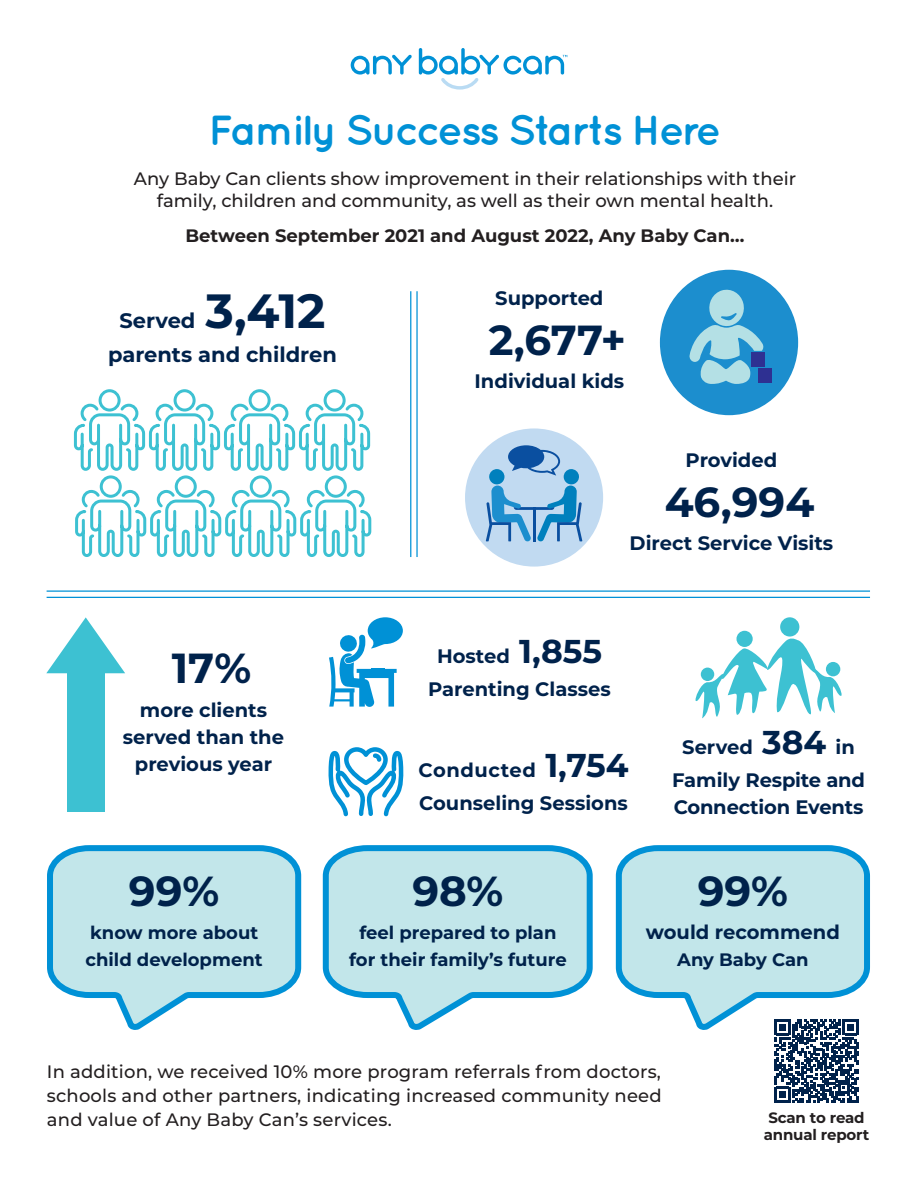
<style>
.page{position:relative;width:918px;height:1188px;background:#fff}
.page>*{position:absolute;margin:0;border:0;box-sizing:border-box;transform-origin:0 0}
.t1{font:700 48px "Montserrat";color:#00224b}
.t2{font:700 42px "Montserrat";color:#00224b}
.t3{font:700 42px "Quicksand";letter-spacing:-.05em;color:#0091d6}
.t4{font:700 21px "Montserrat";color:#00224b}
.t5{font:700 19.5px/33px "Montserrat";color:#00224b;text-align:center}
.t6{font:500 18px/24px "Montserrat";color:#231f20;text-align:center}
.t7{font:700 18px/27px "Montserrat";color:#00224b}
.t8{font:700 18px "Montserrat";color:#231f20}
.t9{font:700 15px/16.5px "Montserrat";letter-spacing:-.01em;color:#231f20;text-align:center}
.s1{font-size:33px}
</style>
<div class="page">
<hr style="left:47px;top:590px;width:823px;height:2px;background:#0091d6">
<hr style="left:47px;top:597px;width:823px;height:1px;background:#0091d6">
<svg style="left:73px;top:389px;width:299px;height:168px"></svg>
<div style="left:660px;top:270px;width:138px;height:145px;background:#1c8ece;border-radius:50%"></div>
<div style="left:758px;top:368px;width:14px;height:15px;background:#2e3092"></div>
<div style="left:751px;top:352px;width:14px;height:14px;background:#2e3092"></div>
<svg style="left:689px;top:289px;width:75px;height:95px"></svg>
<div style="left:465px;top:428px;width:138px;height:139px;background:#c1daf1;border-radius:50%"></div>
<svg style="left:486px;top:445px;width:96px;height:97px"></svg>
<hr style="left:410px;top:291px;width:1px;height:266px;background:#0091d6">
<hr style="left:416px;top:291px;width:2px;height:266px;background:#0091d6">
<div style="left:67px;top:655px;width:37px;height:157px;background:#3dc1d2"></div>
<svg style="left:46px;top:617px;width:79px;height:56px"></svg>
<svg style="left:322px;top:845px;width:271px;height:183px"></svg>
<svg style="left:47px;top:845px;width:255px;height:183px"></svg>
<svg style="left:615px;top:845px;width:255px;height:183px"></svg>
<svg style="left:329px;top:617px;width:74px;height:90px"></svg>
<svg style="left:328px;top:747px;width:76px;height:70px"></svg>
<div style="left:780px;top:617px;width:19px;height:20px;background:#3dc1d2;border-radius:50%"></div>
<div style="left:736px;top:631px;width:17px;height:16px;background:#3dc1d2;border-radius:50%"></div>
<svg style="left:695px;top:637px;width:147px;height:81px"></svg>
<div style="left:701px;top:668px;width:13px;height:13px;background:#3dc1d2;border-radius:50%"></div>
<svg style="left:775px;top:1019px;width:84px;height:84px"></svg>
<svg style="left:351px;top:48px;width:216px;height:42px"></svg>
<h2 class="t3" style="left:209px;top:105px;width:514px">Family Success Starts Here</h2>
<p class="t6" style="left:134px;top:167px;width:664px;line-height:21.6px">Any Baby Can clients show improvement in their relationships with their family, children and community, as well as their own mental health.</p>
<p class="t8" style="left:185px;top:222px;width:561px">Between September 2021 and August 2022, Any Baby Can…</p>
<h1 class="t1" style="left:206px;top:276px;width:121px">3,412</h1>
<p class="t4" style="left:108px;top:340px;width:230px">parents and children</p>
<p class="t4" style="left:119px;top:305px;width:78px">Served</p>
<p class="t5" style="left:495px;top:280px;width:110px">Supported</p>
<h2 class="t2" style="left:489px;top:310px;width:139px">2,677+</h2>
<p class="t5" style="left:475px;top:364px;width:151px">Individual kids</p>
<p class="t5" style="left:686px;top:442px;width:93px">Provided</p>
<h2 class="t2" style="left:665px;top:472px;width:151px">46,994</h2>
<p class="t5" style="left:630px;top:526px;width:205px">Direct Service Visits</p>
<h2 class="t2" style="left:172px;top:638px;width:81px">17%</h2>
<p class="t5" style="left:123px;top:696px;width:163px;line-height:27px">more clients served than the previous year</p>
<h2 class="t2" style="left:129px;top:861px;width:92px">99%</h2>
<p class="t7" style="left:86px;top:919px;width:179px">know more about child development</p>
<p class="t5" style="left:428px;top:639px;width:184px">Hosted <span class="s1">1,855<br></span>Parenting Classes</p>
<p class="t5" style="left:419px;top:752px;width:212px;text-align:left">Conducted <span class="s1">1,754<br></span>Counseling Sessions</p>
<p class="t5" style="left:672px;top:730px;width:195px">Served <span class="s1">384</span> in<br>Family Respite and</p>
<p class="t5" style="left:674px;top:790px;width:191px">Connection Events</p>
<h2 class="t2" style="left:412px;top:861px;width:92px">98%</h2>
<p class="t7" style="left:349px;top:919px;width:219px;text-align:center">feel prepared to plan for their family’s future</p>
<h2 class="t2" style="left:698px;top:861px;width:92px">99%</h2>
<p class="t5" style="left:646px;top:915px;width:196px">would recommend</p>
<p class="t7" style="left:677px;top:946px;width:133px">Any Baby Can</p>
<p class="t6" style="left:47px;top:1059px;width:616px;text-align:justify">In addition, we received 10% more program referrals from doctors, schools and other partners, indicating increased community need and value of Any Baby Can’s services.</p>
<p class="t9" style="left:764px;top:1109px;width:107px">Scan to read annual report</p>
</div>
